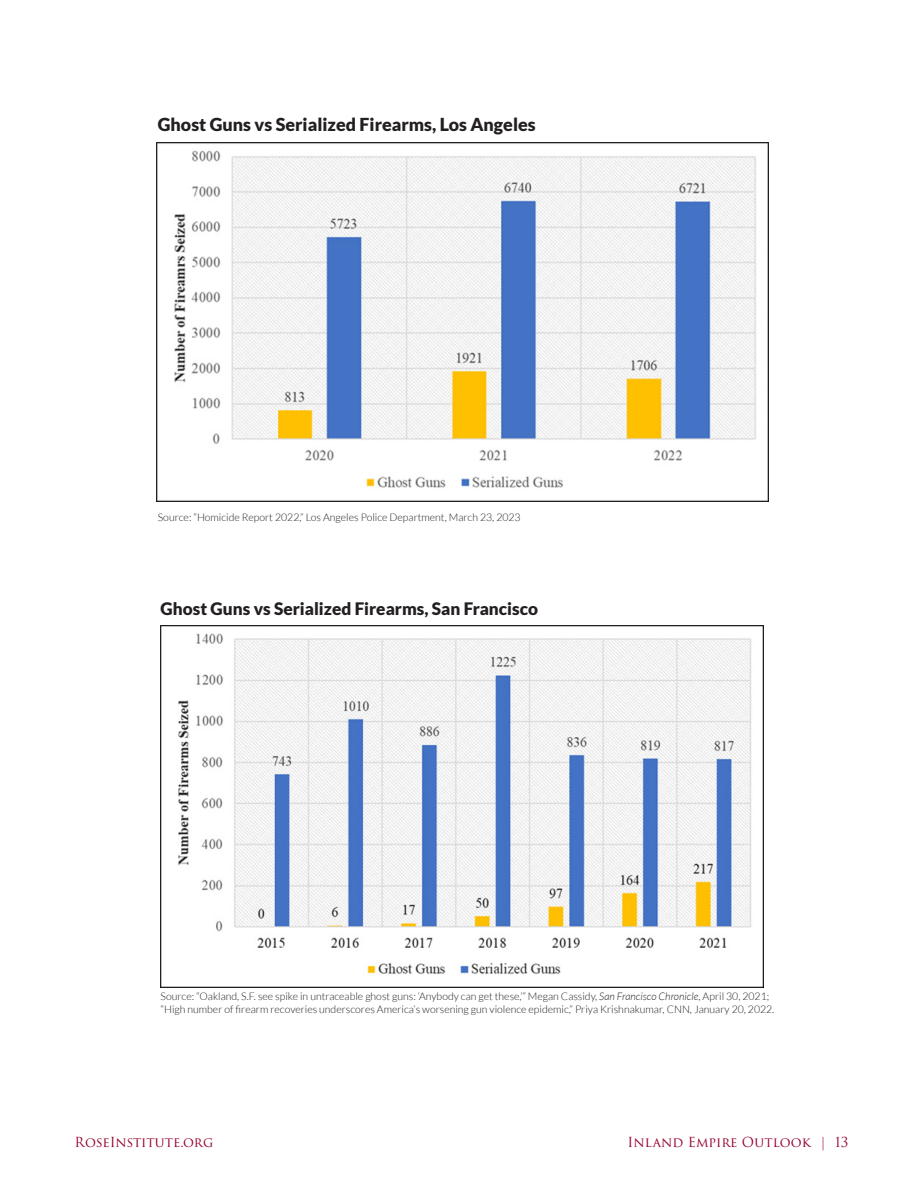
<style>
.page{position:relative;width:918px;height:1188px;background:#fff}
.page>*{position:absolute;margin:0;border:0;box-sizing:border-box;transform-origin:0 0}
.t1{font:900 17.85px "Lato";color:#231f20}
.t2{font:900 17.25px "Lato";color:#231f20}
.t3{font:13.5px "Trajan Pro 3";color:#98002e}
.t4{font:300 10.5px/12.6px "Lato";color:#231f20}
.s1{font-style:italic}
</style>
<div class="page">
<img style="left:157px;top:142px;width:612px;height:360px">
<img style="left:161px;top:625px;width:602px;height:363px">
<p class="t1" style="left:158px;top:114px;width:379px">Ghost Guns vs Serialized Firearms, Los Angeles</p>
<p class="t4" style="left:158px;top:511px;width:364px">Source: “Homicide Report 2022,” Los Angeles Police Department, March 23, 2023</p>
<p class="t2" style="left:161px;top:598px;width:379px">Ghost Guns vs Serialized Firearms, San Francisco</p>
<p class="t4" style="left:161px;top:990px;width:615px">Source: “Oakland, S.F. see spike in untraceable ghost guns: ‘Anybody can get these,’” Megan Cassidy, <span class="s1">San Francisco Chronicle</span>, April 30, 2021; “High number of firearm recoveries underscores America’s worsening gun violence epidemic,” Priya Krishnakumar, CNN, January 20, 2022.</p>
<p class="t3" style="left:75px;top:1132px;width:140px">RoseInstitute.org</p>
<p class="t3" style="left:628px;top:1132px;width:222px">Inland Empire Outlook | 13</p>
</div>
